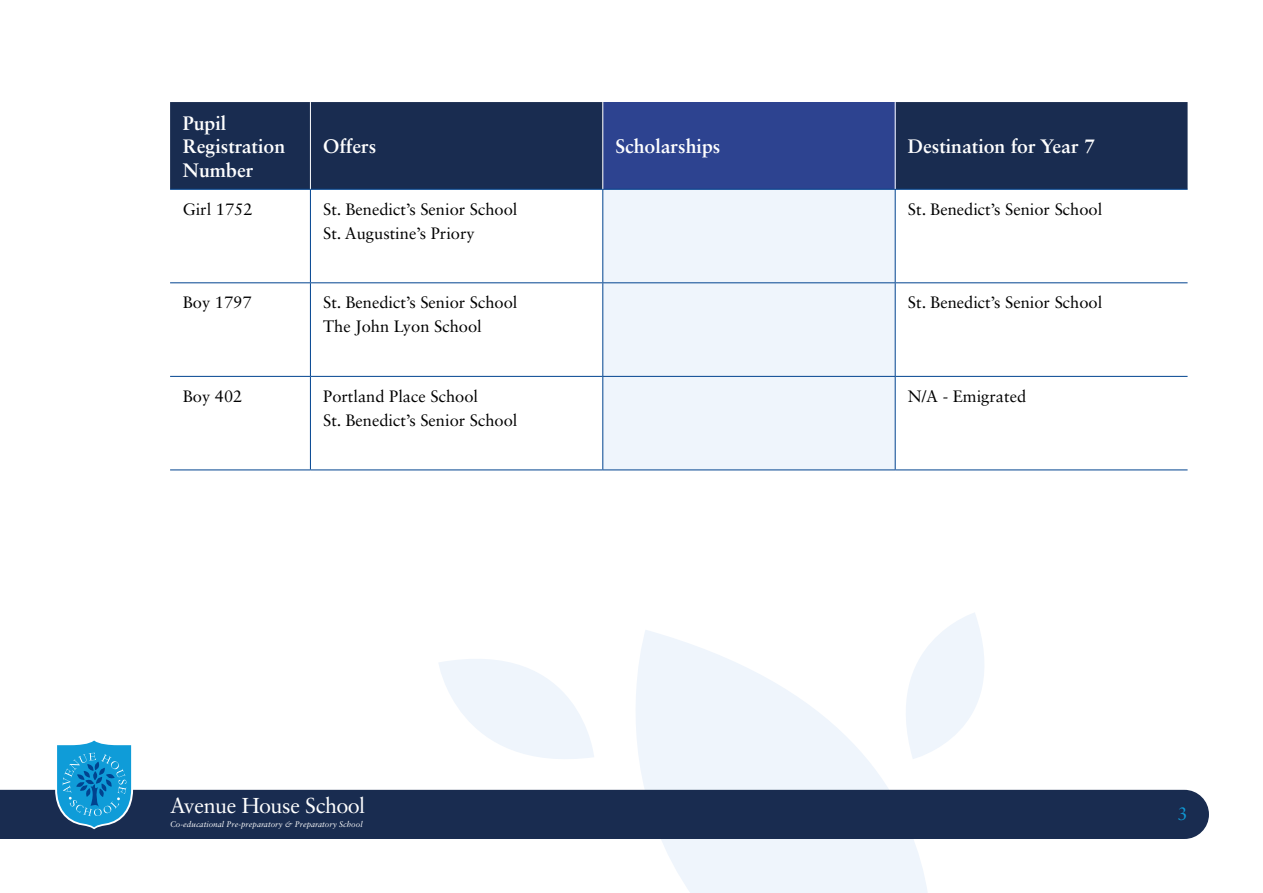
<style>
.page{position:relative;width:1263px;height:893px;background:#fff}
.page>*{position:absolute;margin:0;border:0;box-sizing:border-box;transform-origin:0 0}
.t1{font:21.6px "Sabon LT Std";letter-spacing:-.03em;color:#fff}
.t2{font:700 19.5px/23.4px "Sabon LT Std";color:#fff}
.t3{font:18px "Sabon LT Std";color:#0f9cd8}
.t4{font:16.5px/24px "Sabon LT Std";color:#000}
.t5{font:italic 8.1px "Sabon LT Std";letter-spacing:.005em;color:#fff}
</style>
<div class="page">
<svg style="left:439px;top:659px;width:117px;height:100px"></svg>
<svg style="left:945px;top:613px;width:35px;height:17px"></svg>
<svg style="left:556px;top:630px;width:474px;height:263px"></svg>
<div style="left:0;top:790px;width:1209px;height:49px;background:#192c50"></div>
<svg style="left:55px;top:740px;width:78px;height:89px;background:#3098cb"></svg>
<div style="left:170px;top:102px;width:1017px;height:87px;background:#192c50"></div>
<div style="left:603px;top:102px;width:292px;height:87px;background:#2d4390"></div>
<div style="left:603px;top:190px;width:292px;height:280px;background:#eff5fc"></div>
<hr style="left:170px;top:189px;width:140px;height:1px;background:#01438f">
<hr style="left:310px;top:189px;width:293px;height:1px;background:#01438f">
<hr style="left:310px;top:190px;width:1px;height:92px;background:#01438f">
<hr style="left:603px;top:189px;width:292px;height:1px;background:#01438f">
<hr style="left:602px;top:190px;width:1px;height:92px;background:#01438f">
<hr style="left:895px;top:189px;width:292px;height:1px;background:#01438f">
<hr style="left:895px;top:190px;width:1px;height:92px;background:#01438f">
<hr style="left:170px;top:282px;width:140px;height:1px;background:#01438f">
<hr style="left:310px;top:282px;width:293px;height:1px;background:#01438f">
<hr style="left:310px;top:283px;width:1px;height:93px;background:#01438f">
<hr style="left:603px;top:282px;width:292px;height:1px;background:#01438f">
<hr style="left:602px;top:283px;width:1px;height:93px;background:#01438f">
<hr style="left:895px;top:282px;width:292px;height:1px;background:#01438f">
<hr style="left:895px;top:283px;width:1px;height:93px;background:#01438f">
<hr style="left:170px;top:376px;width:140px;height:1px;background:#01438f">
<hr style="left:310px;top:376px;width:293px;height:1px;background:#01438f">
<hr style="left:310px;top:377px;width:1px;height:93px;background:#01438f">
<hr style="left:603px;top:376px;width:292px;height:1px;background:#01438f">
<hr style="left:602px;top:377px;width:1px;height:93px;background:#01438f">
<hr style="left:895px;top:376px;width:292px;height:1px;background:#01438f">
<hr style="left:895px;top:377px;width:1px;height:93px;background:#01438f">
<hr style="left:170px;top:470px;width:140px;height:1px;background:#01438f">
<hr style="left:310px;top:470px;width:293px;height:1px;background:#01438f">
<hr style="left:603px;top:470px;width:292px;height:1px;background:#01438f">
<hr style="left:895px;top:470px;width:292px;height:1px;background:#01438f">
<hr style="left:310px;top:102px;width:1px;height:87px;background:#fff">
<hr style="left:602px;top:102px;width:1px;height:87px;background:#fff">
<hr style="left:895px;top:102px;width:1px;height:87px;background:#fff">
<p class="t2" style="left:183px;top:111px;width:104px">Pupil<br>Registration<br>Number</p>
<p class="t2" style="left:323px;top:134px;width:55px">Offers</p>
<p class="t2" style="left:616px;top:134px;width:106px">Scholarships</p>
<p class="t2" style="left:908px;top:134px;width:188px">Destination for Year 7</p>
<p class="t4" style="left:183px;top:197px;width:71px">Girl 1752</p>
<p class="t4" style="left:323px;top:197px;width:196px">St. Benedict’s Senior School<br>St. Augustine’s Priory</p>
<p class="t4" style="left:908px;top:197px;width:196px">St. Benedict’s Senior School</p>
<p class="t4" style="left:183px;top:290px;width:70px">Boy 1797</p>
<p class="t4" style="left:323px;top:290px;width:196px">St. Benedict’s Senior School<br>The John Lyon School</p>
<p class="t4" style="left:908px;top:290px;width:196px">St. Benedict’s Senior School</p>
<p class="t4" style="left:183px;top:384px;width:61px">Boy 402</p>
<p class="t4" style="left:323px;top:384px;width:196px">Portland Place School<br>St. Benedict’s Senior School</p>
<p class="t4" style="left:908px;top:384px;width:120px">N/A - Emigrated</p>
<h1 class="t1" style="left:170px;top:793px;width:197px">Avenue House School</h1>
<p class="t5" style="left:170px;top:819px;width:194px">Co-educational Pre-preparatory &amp; Preparatory School</p>
<p class="t3" style="left:1177px;top:803px;width:12px">3</p>
</div>
